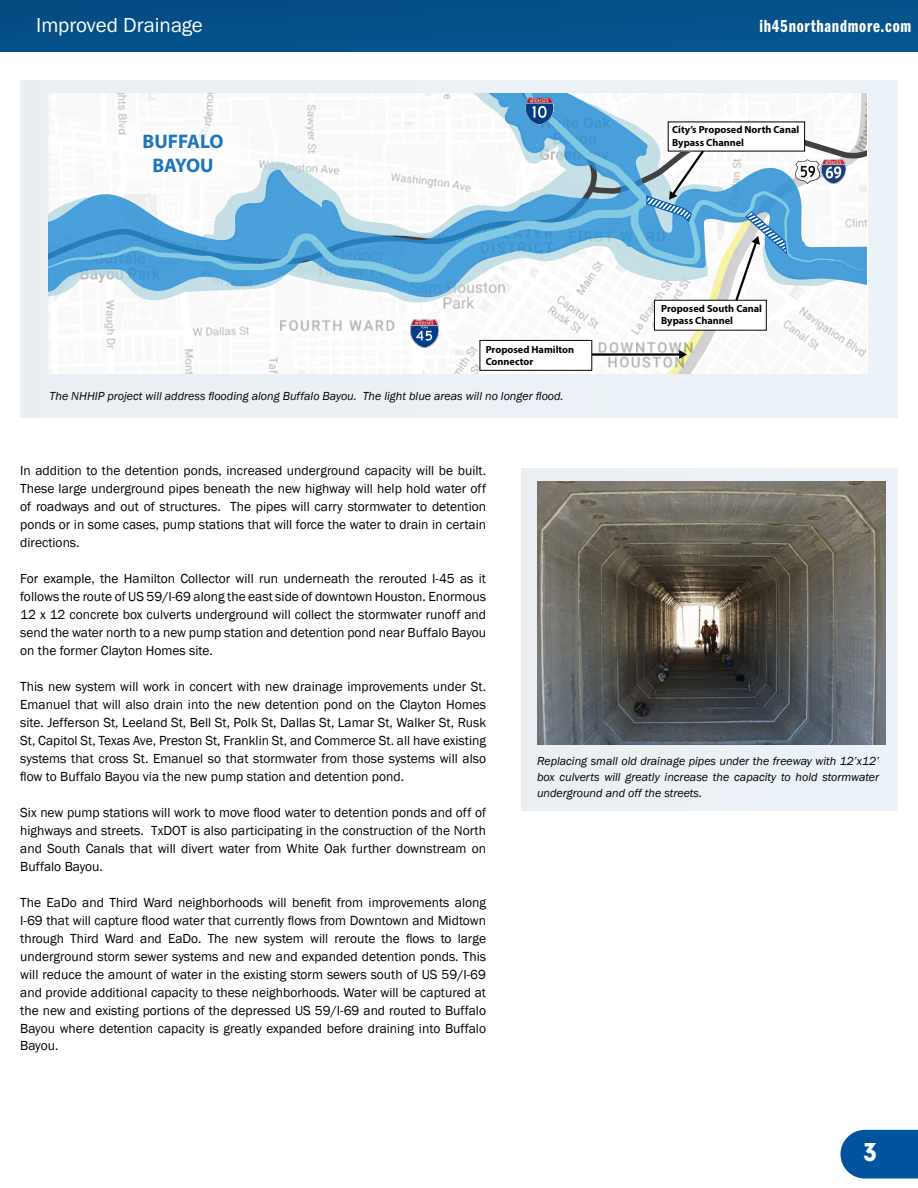
<style>
.page{position:relative;width:918px;height:1188px;background:#fff}
.page>*{position:absolute;margin:0;border:0;box-sizing:border-box;transform-origin:0 0}
.t1{font:900 27px "Neuzeit Gro";color:#fff}
.t2{font:21px "Franklin Gothic URW Boo";color:#fff}
.t3{font:700 19.65px/23.5px "Myriad Pro";color:#1c75bc;text-align:center}
.t4{font:18px "Franklin Gothic URW Com Dem";letter-spacing:.04em;color:#fff}
.t5{font:13.5px/18px "Franklin Gothic";color:#000;text-align:justify}
.t6{font:italic 12px/16px "Franklin Gothic";color:#000;text-align:justify}
.t7{font:700 10.35px/12.3px "Myriad Pro";color:#000}
</style>
<div class="page">
<div style="left:0;top:0;width:918px;height:51px;background:#04518a"></div>
<div style="left:521px;top:469px;width:377px;height:342px;background:#ebf1f5"></div>
<hr style="left:0;top:0;width:1px;height:51px;background:#044e84">
<img style="left:537px;top:481px;width:348px;height:263px">
<div style="left:20px;top:80px;width:878px;height:337px;background:#ebf1f5"></div>
<div style="left:48px;top:303px;width:538px;height:70px;background:#fafafa"></div>
<svg style="left:50px;top:297px;width:536px;height:6px;fill:#f9f9f9"></svg>
<img style="left:410px;top:319px;width:28px;height:28px">
<svg style="left:48px;top:282px;width:538px;height:15px;fill:#f9f9f9"></svg>
<svg style="left:48px;top:94px;width:538px;height:188px"></svg>
<div style="left:125px;top:126px;width:116px;height:55px;background:#fff"></div>
<img style="left:526px;top:98px;width:28px;height:27px">
<div style="left:480px;top:340px;width:112px;height:30px;background:#fff"></div>
<div style="left:480px;top:340px;width:112px;height:31px;border:1px solid #070707"></div>
<svg style="left:586px;top:94px;width:280px;height:279px"></svg>
<svg style="left:840px;top:1130px;width:78px;height:49px;background:#1461a6"></svg>
<h2 class="t2" style="left:36px;top:12px;width:168px">Improved Drainage</h2>
<h3 class="t4" style="left:759px;top:14px;width:153px">ih45northandmore.com</h3>
<p class="t3" style="left:143px;top:129px;width:82px">BUFFALO<br>BAYOU</p>
<p class="t7" style="left:672px;top:123px;width:129px">City’s Proposed North Canal<br>Bypass Channel</p>
<p class="t7" style="left:486px;top:343px;width:90px">Proposed Hamilton<br>Connector</p>
<p class="t6" style="left:50px;top:388px;width:516px">The NHHIP project will address flooding along Buffalo Bayou. The light blue areas will no longer flood.</p>
<p class="t7" style="left:661px;top:302px;width:103px">Proposed South Canal<br>Bypass Channel</p>
<p class="t5" style="left:20px;top:462px;width:467px">In addition to the detention ponds, increased underground capacity will be built.<br>These large underground pipes beneath the new highway will help hold water off of roadways and out of structures. The pipes will carry stormwater to detention ponds or in some cases, pump stations that will force the water to drain in certain directions.</p>
<p class="t5" style="left:20px;top:570px;width:467px">For example, the Hamilton Collector will run underneath the rerouted I-45 as it follows the route of US 59/I-69 along the east side of downtown Houston. Enormous 12 x 12 concrete box culverts underground will collect the stormwater runoff and send the water north to a new pump station and detention pond near Buffalo Bayou on the former Clayton Homes site.</p>
<p class="t5" style="left:20px;top:678px;width:467px">This new system will work in concert with new drainage improvements under St.<br>Emanuel that will also drain into the new detention pond on the Clayton Homes site. Jefferson St, Leeland St, Bell St, Polk St, Dallas St, Lamar St, Walker St, Rusk St, Capitol St, Texas Ave, Preston St, Franklin St, and Commerce St. all have existing systems that cross St. Emanuel so that stormwater from those systems will also flow to Buffalo Bayou via the new pump station and detention pond.</p>
<p class="t5" style="left:20px;top:803px;width:467px">Six new pump stations will work to move flood water to detention ponds and off of highways and streets. TxDOT is also participating in the construction of the North and South Canals that will divert water from White Oak further downstream on Buffalo Bayou.</p>
<p class="t5" style="left:20px;top:893px;width:467px">The EaDo and Third Ward neighborhoods will benefit from improvements along I-69 that will capture flood water that currently flows from Downtown and Midtown through Third Ward and EaDo. The new system will reroute the flows to large underground storm sewer systems and new and expanded detention ponds. This will reduce the amount of water in the existing storm sewers south of US 59/I-69 and provide additional capacity to these neighborhoods. Water will be captured at the new and existing portions of the depressed US 59/I-69 and routed to Buffalo Bayou where detention capacity is greatly expanded before draining into Buffalo Bayou.</p>
<p class="t6" style="left:537px;top:753px;width:344px">Replacing small old drainage pipes under the freeway with 12’x12’ box culverts will greatly increase the capacity to hold stormwater underground and off the streets.</p>
<p class="t1" style="left:864px;top:1137px;width:15px">3</p>
</div>
